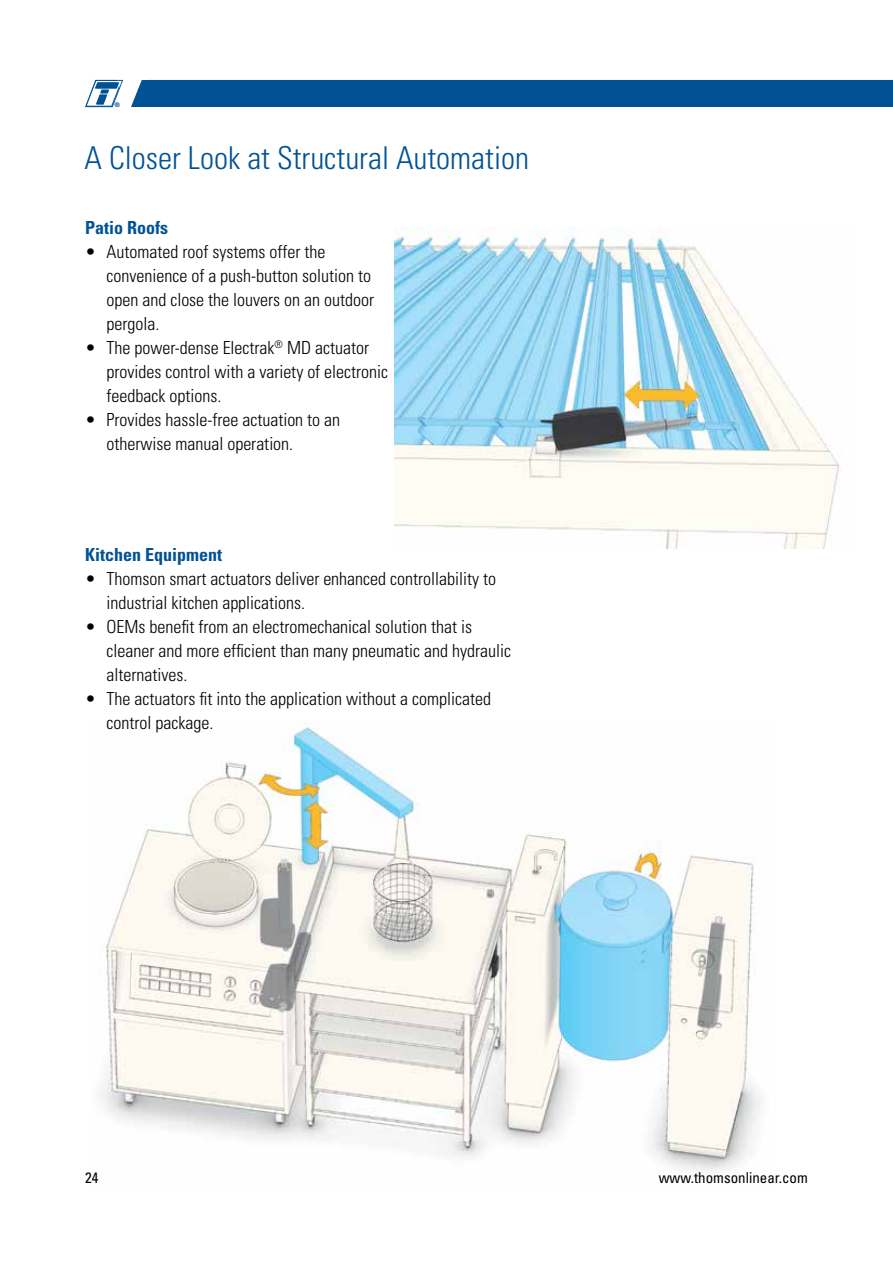
<style>
.page{position:relative;width:893px;height:1263px;background:#fff}
.page>*{position:absolute;margin:0;border:0;box-sizing:border-box;transform-origin:0 0}
.t1{font:300 condensed 31.5px "Univers LT Std";color:#005295}
.t2{font:300 condensed 18px/24px "Univers LT Std";color:#000}
.t3{font:700 condensed 18px "Univers LT Std";color:#005295}
.t4{font:condensed 15px "Univers LT Std";color:#000}
</style>
<div class="page">
<img style="left:101px;top:727px;width:660px;height:444px">
<svg style="left:85px;top:79px;width:808px;height:29px;background:#1b64a0"></svg>
<img style="left:394px;top:227px;width:447px;height:321px">
<h1 class="t1" style="left:85px;top:139px;width:446px">A Closer Look at Structural Automation</h1>
<p class="t3" style="left:85px;top:216px;width:85px">Patio Roofs</p>
<p class="t2" style="left:106px;top:239px;width:269px;text-indent:-21px">• Automated roof systems offer the convenience of a push-button solution to open and close the louvers on an outdoor pergola.</p>
<p class="t2" style="left:106px;top:335px;width:283px;text-indent:-21px">• The power-dense Electrak<sup>®</sup> MD actuator provides control with a variety of electronic feedback options.</p>
<p class="t2" style="left:106px;top:407px;width:235px;text-indent:-21px">• Provides hassle-free actuation to an otherwise manual operation.</p>
<p class="t3" style="left:85px;top:544px;width:139px">Kitchen Equipment</p>
<p class="t2" style="left:106px;top:567px;width:391px;text-indent:-21px">• Thomson smart actuators deliver enhanced controllability to industrial kitchen applications.</p>
<p class="t2" style="left:106px;top:615px;width:406px;text-indent:-21px">• OEMs benefit from an electromechanical solution that is cleaner and more efficient than many pneumatic and hydraulic alternatives.</p>
<p class="t2" style="left:106px;top:687px;width:386px;text-indent:-21px">• The actuators fit into the application without a complicated control package.</p>
<p class="t4" style="left:85px;top:1168px;width:15px">24</p>
<p class="t4" style="left:659px;top:1168px;width:151px">www.thomsonlinear.com</p>
</div>
